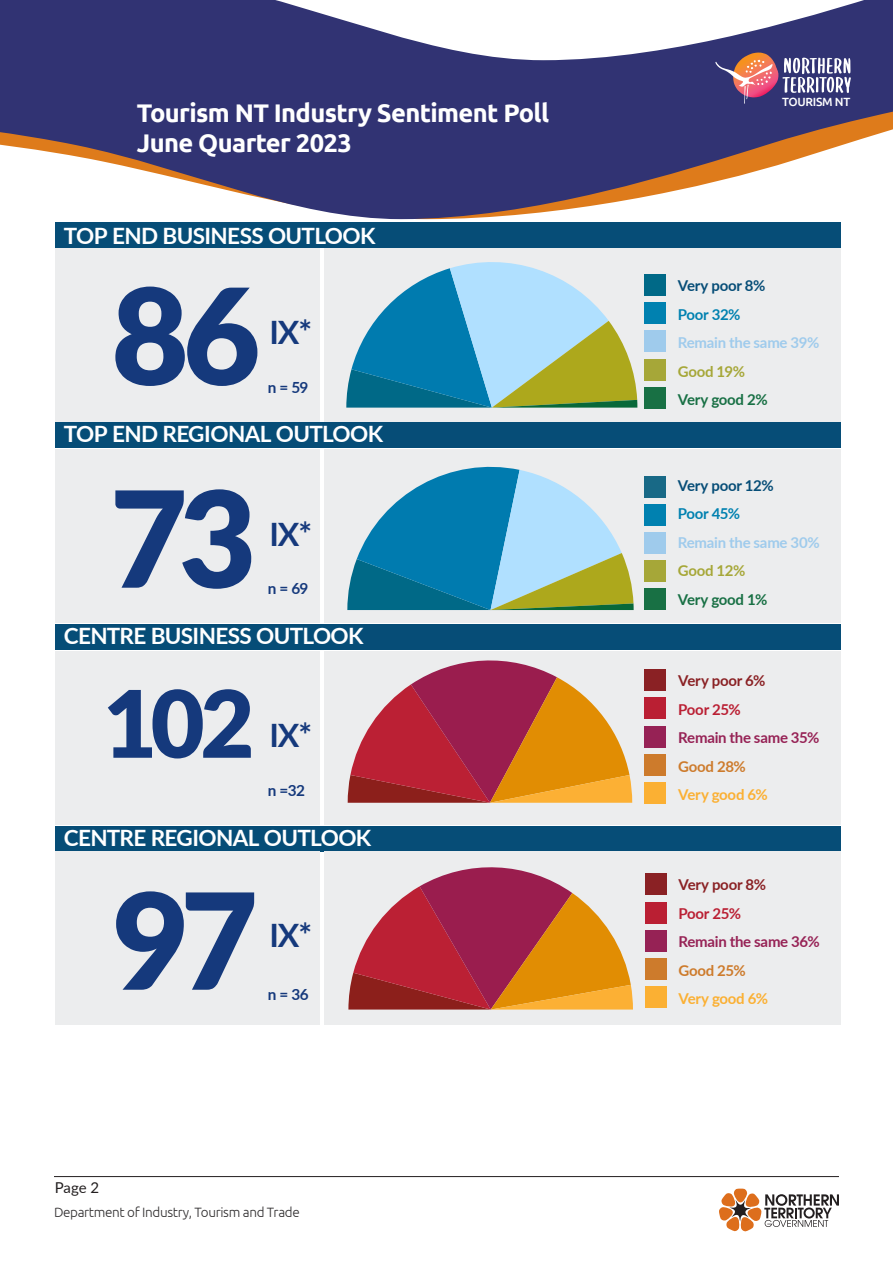
<style>
.page{position:relative;width:893px;height:1263px;background:#fff}
.page>*{position:absolute;margin:0;border:0;box-sizing:border-box;transform-origin:0 0}
.t1{font:900 133.5px "Lato";color:#15397c}
.t2{font:900 93px "Lato";color:#15397c}
.t3{font:700 32.25px "Lato";letter-spacing:-.03em;color:#15397c}
.t4{font:700 25.5px/30px "Ubuntu";letter-spacing:-.025em;color:#fff}
.t5{font:700 22.5px "Lato";letter-spacing:-.025em;color:#fff}
.t6{font:700 15.3px "Lato";letter-spacing:-.04em;color:#15397c}
.t7{font:700 15px "Lato";letter-spacing:-.015em;color:#9fcbec}
.t8{font:700 15px "Lato";letter-spacing:-.015em;color:#962255}
.t9{font:700 15px "Lato";letter-spacing:-.015em;color:#064d77}
.t10{font:700 15px "Lato";letter-spacing:-.015em;color:#187044}
.t11{font:700 15px "Lato";letter-spacing:-.015em;color:#8a2124}
.t12{font:700 15px "Lato";letter-spacing:-.015em;color:#fbb033}
.t13{font:700 15px "Lato";letter-spacing:-.025em;color:#0081b0}
.t14{font:700 15px "Lato";letter-spacing:-.015em;color:#a6a738}
.t15{font:700 15px "Lato";letter-spacing:-.02em;color:#ba1f33}
.t16{font:700 15px "Lato";letter-spacing:-.015em;color:#cd7b2c}
.t17{font:15px "Lato";color:#231f20}
.t18{font:300 13.5px "Ubuntu";letter-spacing:-.025em;color:#312f30}
.t19{font:500 11.85px "Ubuntu";letter-spacing:-.025em;color:#fff}
</style>
<div class="page">
<svg style="left:0;top:60px;width:893px;height:159px;fill:#313373"></svg>
<svg style="left:0;top:0;width:893px;height:60px;fill:#313373"></svg>
<svg style="left:715px;top:53px;width:136px;height:51px;background:#7d6589"></svg>
<svg style="left:719px;top:1188px;width:120px;height:43px"></svg>
<hr style="left:54px;top:1176px;width:785px;height:1px;background:#231f20">
<div style="left:56px;top:222px;width:785px;height:26px;background:#064d77"></div>
<div style="left:324px;top:248px;width:517px;height:173px;background:#ecedee"></div>
<div style="left:56px;top:248px;width:264px;height:173px;background:#ecedee"></div>
<div style="left:644px;top:387px;width:21px;height:21px;background:#187044"></div>
<div style="left:644px;top:359px;width:21px;height:21px;background:#a6a738"></div>
<div style="left:644px;top:331px;width:21px;height:21px;background:#9fcbec"></div>
<div style="left:644px;top:303px;width:21px;height:21px;background:#0081b0"></div>
<div style="left:644px;top:274px;width:21px;height:22px;background:#006987"></div>
<div style="left:56px;top:422px;width:785px;height:26px;background:#064d77"></div>
<div style="left:324px;top:449px;width:517px;height:174px;background:#ecedee"></div>
<div style="left:56px;top:449px;width:264px;height:174px;background:#ecedee"></div>
<div style="left:644px;top:589px;width:21px;height:21px;background:#187044"></div>
<div style="left:644px;top:561px;width:21px;height:21px;background:#a6a738"></div>
<div style="left:644px;top:532px;width:21px;height:21px;background:#9fcbec"></div>
<div style="left:644px;top:504px;width:21px;height:21px;background:#0081b0"></div>
<div style="left:644px;top:476px;width:21px;height:21px;background:#186986"></div>
<div style="left:56px;top:624px;width:785px;height:26px;background:#064d77"></div>
<div style="left:324px;top:651px;width:517px;height:174px;background:#ecedee"></div>
<div style="left:56px;top:651px;width:264px;height:174px;background:#ecedee"></div>
<div style="left:56px;top:826px;width:785px;height:25px;background:#064d77"></div>
<div style="left:324px;top:851px;width:517px;height:174px;background:#ecedee"></div>
<div style="left:56px;top:851px;width:264px;height:174px;background:#ecedee"></div>
<div style="left:645px;top:782px;width:21px;height:22px;background:#fbb033"></div>
<div style="left:645px;top:754px;width:21px;height:21px;background:#cd7b2c"></div>
<div style="left:645px;top:726px;width:21px;height:21px;background:#962255"></div>
<div style="left:645px;top:698px;width:21px;height:21px;background:#ba1f33"></div>
<div style="left:645px;top:670px;width:21px;height:21px;background:#8a2124"></div>
<div style="left:645px;top:987px;width:21px;height:21px;background:#fbb033"></div>
<div style="left:645px;top:958px;width:21px;height:22px;background:#cd7b2c"></div>
<div style="left:645px;top:930px;width:21px;height:21px;background:#962255"></div>
<div style="left:645px;top:902px;width:21px;height:21px;background:#ba1f33"></div>
<div style="left:645px;top:874px;width:21px;height:21px;background:#8a2124"></div>
<svg style="left:347px;top:466px;width:287px;height:144px"></svg>
<svg style="left:348px;top:867px;width:285px;height:142px"></svg>
<svg style="left:346px;top:262px;width:291px;height:146px"></svg>
<svg style="left:348px;top:660px;width:284px;height:143px"></svg>
<p class="t4" style="left:137px;top:98px;width:414px">Tourism NT Industry Sentiment Poll<br>June Quarter 2023</p>
<p class="t5" style="left:64px;top:219px;width:313px">TOP END BUSINESS OUTLOOK</p>
<p class="t1" style="left:111px;top:236px;width:151px">86</p>
<p class="t3" style="left:269px;top:309px;width:44px">IX*</p>
<p class="t6" style="left:268px;top:376px;width:42px">n = 59</p>
<p class="t5" style="left:64px;top:418px;width:321px">TOP END REGIONAL OUTLOOK</p>
<p class="t1" style="left:110px;top:439px;width:148px">73</p>
<p class="t3" style="left:269px;top:510px;width:44px">IX*</p>
<p class="t6" style="left:268px;top:578px;width:42px">n = 69</p>
<p class="t5" style="left:64px;top:619px;width:301px">CENTRE BUSINESS OUTLOOK</p>
<p class="t2" style="left:103px;top:654px;width:153px">102</p>
<p class="t3" style="left:269px;top:712px;width:44px">IX*</p>
<p class="t6" style="left:268px;top:779px;width:39px">n =32</p>
<p class="t5" style="left:64px;top:821px;width:309px">CENTRE REGIONAL OUTLOOK</p>
<p class="t1" style="left:112px;top:840px;width:148px">97</p>
<p class="t3" style="left:269px;top:912px;width:44px">IX*</p>
<p class="t6" style="left:268px;top:983px;width:42px">n = 36</p>
<p class="t17" style="left:55px;top:1176px;width:46px">Page 2</p>
<p class="t18" style="left:54px;top:1204px;width:247px">Department of Industry, Tourism and Trade</p>
<p class="t19" style="left:782px;top:95px;width:70px">TOURISM NT</p>
<p class="t9" style="left:678px;top:274px;width:89px">Very poor 8%</p>
<p class="t13" style="left:678px;top:303px;width:64px">Poor 32%</p>
<p class="t7" style="left:678px;top:331px;width:143px">Remain the same 39%</p>
<p class="t14" style="left:678px;top:360px;width:69px">Good 19%</p>
<p class="t10" style="left:678px;top:388px;width:91px">Very good 2%</p>
<p class="t9" style="left:678px;top:474px;width:98px">Very poor 12%</p>
<p class="t13" style="left:678px;top:503px;width:64px">Poor 45%</p>
<p class="t7" style="left:678px;top:531px;width:144px">Remain the same 30%</p>
<p class="t14" style="left:678px;top:560px;width:69px">Good 12%</p>
<p class="t10" style="left:678px;top:588px;width:91px">Very good 1%</p>
<p class="t11" style="left:678px;top:670px;width:89px">Very poor 6%</p>
<p class="t15" style="left:678px;top:698px;width:64px">Poor 25%</p>
<p class="t8" style="left:678px;top:727px;width:143px">Remain the same 35%</p>
<p class="t16" style="left:678px;top:755px;width:69px">Good 28%</p>
<p class="t12" style="left:678px;top:784px;width:91px">Very good 6%</p>
<p class="t11" style="left:678px;top:874px;width:89px">Very poor 8%</p>
<p class="t15" style="left:678px;top:902px;width:64px">Poor 25%</p>
<p class="t8" style="left:678px;top:931px;width:143px">Remain the same 36%</p>
<p class="t16" style="left:678px;top:959px;width:69px">Good 25%</p>
<p class="t12" style="left:678px;top:988px;width:91px">Very good 6%</p>
</div>
